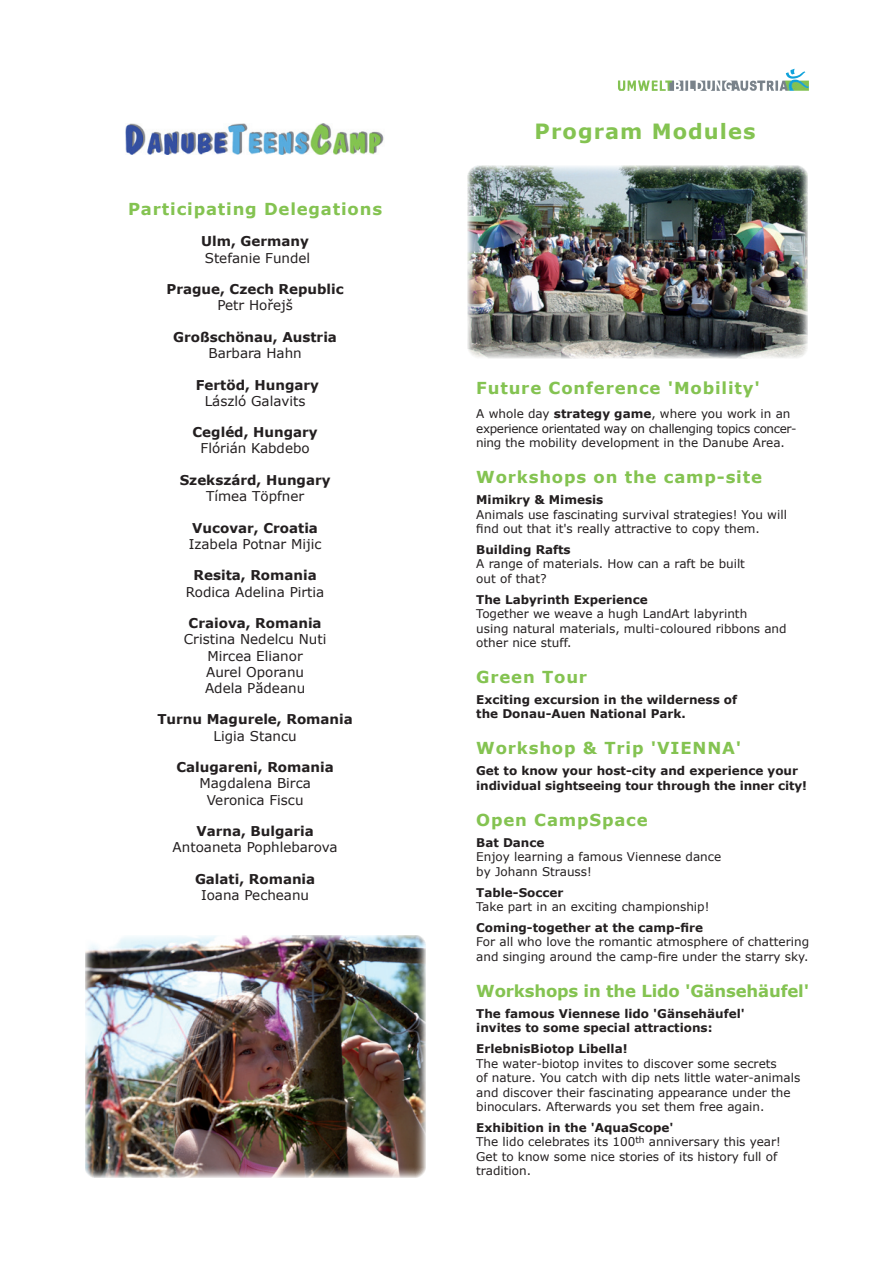
<style>
.page{position:relative;width:893px;height:1263px;background:#fff}
.page>*{position:absolute;margin:0;border:0;box-sizing:border-box;transform-origin:0 0}
.t1{font:700 21px "Verdana";letter-spacing:.05em;color:#84c351}
.t2{font:700 16.5px "Verdana";letter-spacing:.05em;color:#84c351}
.t3{font:700 16.5px "Verdana";letter-spacing:-.01em;color:#84c351}
.t4{font:13.5px/16.2px "Verdana";color:#231f20;text-align:center}
.t5{font:700 13.5px "Verdana";color:#231f20}
.t6{font:12px/14.4px "Verdana";color:#231f20}
.t7{font:700 12px/14.4px "Verdana";color:#231f20}
.s1{font-weight:700}
</style>
<div class="page">
<img style="left:85px;top:935px;width:340px;height:243px">
<img style="left:125px;top:123px;width:259px;height:31px">
<img style="left:468px;top:166px;width:340px;height:193px">
<img style="left:786px;top:69px;width:19px;height:10px">
<h2 class="t2" style="left:128px;top:198px;width:256px">Participating Delegations</h2>
<p class="t5" style="left:201px;top:233px;width:109px">Ulm, Germany</p>
<p class="t4" style="left:205px;top:249px;width:107px">Stefanie Fundel</p>
<p class="t5" style="left:166px;top:281px;width:179px">Prague, Czech Republic</p>
<p class="t4" style="left:217px;top:297px;width:77px">Petr Hořejš</p>
<p class="t5" style="left:173px;top:328px;width:165px">Großschönau, Austria</p>
<p class="t4" style="left:208px;top:345px;width:95px">Barbara Hahn</p>
<p class="t5" style="left:196px;top:376px;width:125px">Fertöd, Hungary</p>
<p class="t4" style="left:205px;top:392px;width:102px">László Galavits</p>
<p class="t5" style="left:193px;top:424px;width:127px">Cegléd, Hungary</p>
<p class="t4" style="left:201px;top:440px;width:111px">Flórián Kabdebo</p>
<p class="t5" style="left:180px;top:471px;width:152px">Szekszárd, Hungary</p>
<p class="t4" style="left:206px;top:488px;width:100px">Tímea Töpfner</p>
<p class="t5" style="left:192px;top:519px;width:127px">Vucovar, Croatia</p>
<p class="t4" style="left:189px;top:535px;width:134px">Izabela Potnar Mijic</p>
<p class="t5" style="left:194px;top:567px;width:125px">Resita, Romania</p>
<p class="t4" style="left:186px;top:583px;width:140px">Rodica Adelina Pirtia</p>
<p class="t5" style="left:189px;top:615px;width:135px">Craiova, Romania</p>
<p class="t4" style="left:184px;top:631px;width:144px">Cristina Nedelcu Nuti<br>Mircea Elianor<br>Aurel Oporanu<br>Adela Pădeanu</p>
<p class="t5" style="left:157px;top:711px;width:197px">Turnu Magurele, Romania</p>
<p class="t4" style="left:214px;top:727px;width:84px">Ligia Stancu</p>
<p class="t5" style="left:176px;top:759px;width:159px">Calugareni, Romania</p>
<p class="t4" style="left:199px;top:775px;width:113px">Magdalena Birca<br>Veronica Fiscu</p>
<p class="t5" style="left:196px;top:822px;width:119px">Varna, Bulgaria</p>
<p class="t4" style="left:173px;top:839px;width:167px">Antoaneta Pophlebarova</p>
<p class="t5" style="left:195px;top:870px;width:122px">Galati, Romania</p>
<p class="t4" style="left:201px;top:886px;width:110px">Ioana Pecheanu</p>
<h1 class="t1" style="left:535px;top:118px;width:223px">Program Modules</h1>
<h2 class="t2" style="left:476px;top:378px;width:285px">Future Conference 'Mobility'</h2>
<p class="t6" style="left:476px;top:406px;width:322px">A whole day <span class="s1">strategy game</span>, where you work in an experience orientated way on challenging topics concer&shy;ning the mobility development in the Danube Area.</p>
<h2 class="t2" style="left:476px;top:467px;width:287px">Workshops on the camp-site</h2>
<p class="t7" style="left:476px;top:492px;width:129px">Mimikry &amp; Mimesis</p>
<p class="t6" style="left:476px;top:507px;width:312px">Animals use fascinating survival strategies! You will find out that it's really attractive to copy them.</p>
<p class="t7" style="left:476px;top:542px;width:96px">Building Rafts</p>
<p class="t6" style="left:476px;top:556px;width:270px">A range of materials. How can a raft be built out of that?</p>
<p class="t7" style="left:476px;top:592px;width:173px">The Labyrinth Experience</p>
<p class="t6" style="left:476px;top:606px;width:312px">Together we weave a hugh LandArt labyrinth<br>using natural materials, multi-coloured ribbons and other nice stuff.</p>
<h2 class="t2" style="left:476px;top:666px;width:112px">Green Tour</h2>
<p class="t7" style="left:476px;top:692px;width:262px">Exciting excursion in the wilderness of the Donau-Auen National Park.</p>
<h2 class="t2" style="left:476px;top:738px;width:266px">Workshop &amp; Trip 'VIENNA'</h2>
<p class="t7" style="left:476px;top:763px;width:332px">Get to know your host-city and experience your individual sightseeing tour through the inner city!</p>
<h2 class="t2" style="left:476px;top:809px;width:173px">Open CampSpace</h2>
<p class="t7" style="left:476px;top:835px;width:70px">Bat Dance</p>
<p class="t6" style="left:476px;top:849px;width:247px">Enjoy learning a famous Viennese dance by Johann Strauss!</p>
<p class="t7" style="left:476px;top:885px;width:89px">Table-Soccer</p>
<p class="t6" style="left:476px;top:899px;width:235px">Take part in an exciting championship!</p>
<p class="t7" style="left:476px;top:920px;width:228px">Coming-together at the camp-fire</p>
<p class="t6" style="left:476px;top:934px;width:334px">For all who love the romantic atmosphere of chattering and singing around the camp-fire under the starry sky.</p>
<h2 class="t3" style="left:476px;top:980px;width:334px">Workshops in the Lido 'Gänsehäufel'</h2>
<p class="t7" style="left:476px;top:1006px;width:270px">The famous Viennese lido 'Gänsehäufel' invites to some special attractions:</p>
<p class="t7" style="left:476px;top:1041px;width:153px">ErlebnisBiotop Libella!</p>
<p class="t6" style="left:476px;top:1056px;width:326px">The water-biotop invites to discover some secrets<br>of nature. You catch with dip nets little water-animals and discover their fascinating appearance under the binoculars. Afterwards you set them free again.</p>
<p class="t6" style="left:476px;top:1120px;width:306px"><span class="s1">Exhibition in the 'AquaScope'<br></span>The lido celebrates its 100<sup>th</sup> anniversary this year!<br>Get to know some nice stories of its history full of tradition.</p>
</div>
